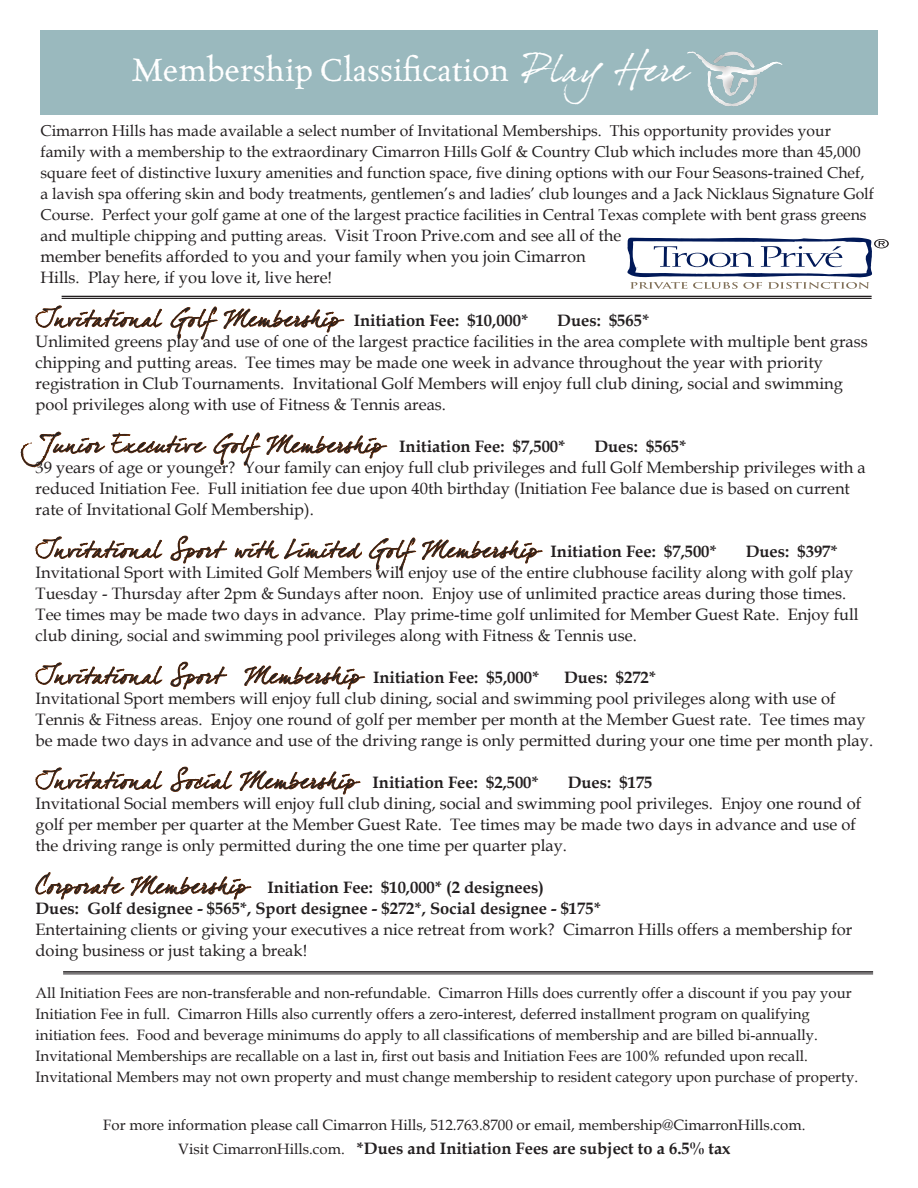
<style>
.page{position:relative;width:918px;height:1188px;background:#fff}
.page>*{position:absolute;margin:0;border:0;box-sizing:border-box;transform-origin:0 0}
.t1{font:36px "Celestia Antiqua";color:#fff}
.t2{font:22.5px "Dear Joefour";letter-spacing:.025em;color:#231f20}
.t3{font:16.5px/21px "Book Antiqua";color:#231f20}
.t4{font:700 16.5px "Book Antiqua";color:#231f20}
.t5{font:15.75px/21px "Book Antiqua";color:#231f20}
.t6{font:15px/21px "Book Antiqua";color:#231f20}
.s1{font-family:"Dear Joefour"}
.s2{font-size:16.5px}
.s3{font-family:"Book Antiqua";font-weight:700;font-size:16.5px}
.s4{font-family:"Dear Joefour";font-weight:400;font-size:22.5px}
.s5{font-weight:400;font-size:15px}
</style>
<div class="page">
<div style="left:40px;top:30px;width:838px;height:84px;background:#9ab9be"></div>
<svg style="left:35px;top:305px;width:128px;height:23px"></svg>
<svg style="left:170px;top:306px;width:175px;height:34px"></svg>
<svg style="left:20px;top:431px;width:187px;height:37px"></svg>
<svg style="left:213px;top:432px;width:175px;height:34px"></svg>
<svg style="left:35px;top:536px;width:128px;height:23px"></svg>
<svg style="left:170px;top:535px;width:57px;height:29px"></svg>
<svg style="left:234px;top:538px;width:128px;height:22px"></svg>
<svg style="left:369px;top:537px;width:174px;height:34px"></svg>
<svg style="left:35px;top:662px;width:128px;height:23px"></svg>
<svg style="left:170px;top:661px;width:57px;height:29px"></svg>
<svg style="left:244px;top:665px;width:122px;height:25px"></svg>
<svg style="left:35px;top:767px;width:128px;height:23px"></svg>
<svg style="left:170px;top:766px;width:63px;height:26px"></svg>
<svg style="left:240px;top:770px;width:121px;height:25px"></svg>
<svg style="left:35px;top:872px;width:217px;height:28px"></svg>
<hr style="left:62px;top:296px;width:810px;height:1px;background:#231f20">
<hr style="left:62px;top:298px;width:810px;height:1px;background:#231f20">
<hr style="left:63px;top:971px;width:810px;height:2px;background:#231f20">
<hr style="left:63px;top:974px;width:810px;height:1px;background:#231f20">
<svg style="left:687px;top:51px;width:96px;height:56px"></svg>
<svg style="left:627px;top:238px;width:262px;height:51px"></svg>
<p class="t1" style="left:132px;top:52px;width:557px">Membership Classification <span class="s1">Play Here</span></p>
<p class="t5" style="left:40px;top:120px;width:835px">Cimarron Hills has made available a select number of Invitational Memberships. This opportunity provides your family with a membership to the extraordinary Cimarron Hills Golf &amp; Country Club which includes more than 45,000 square feet of distinctive luxury amenities and function space, five dining options with our Four Seasons-trained Chef, a lavish spa offering skin and body treatments, gentlemen’s and ladies’ club lounges and a Jack Nicklaus Signature Golf Course. Perfect your golf game at one of the largest practice facilities in Central Texas complete with bent grass greens and multiple chipping and putting areas. <span class="s2">Visit Troon Prive.com and see all of the</span></p>
<p class="t3" style="left:40px;top:245px;width:547px">member benefits afforded to you and your family when you join Cimarron</p>
<p class="t3" style="left:40px;top:266px;width:293px">Hills. Play here, if you love it, live here!</p>
<p class="t2" style="left:36px;top:305px;width:494px">Invitational Golf Membership <span class="s3">Initiation Fee: $10,000*</span></p>
<p class="t4" style="left:557px;top:309px;width:94px">Dues: $565*</p>
<p class="t3" style="left:36px;top:331px;width:834px">Unlimited greens play and use of one of the largest practice facilities in the area complete with multiple bent grass chipping and putting areas. Tee times may be made one week in advance throughout the year with priority</p>
<p class="t3" style="left:36px;top:373px;width:809px">registration in Club Tournaments. Invitational Golf Members will enjoy full club dining, social and swimming pool privileges along with use of Fitness &amp; Tennis areas.</p>
<p class="t2" style="left:36px;top:431px;width:531px">Junior Executive Golf Membership <span class="s3">Initiation Fee: $7,500*</span></p>
<p class="t4" style="left:594px;top:435px;width:94px">Dues: $565*</p>
<p class="t3" style="left:36px;top:457px;width:832px">39 years of age or younger? Your family can enjoy full club privileges and full Golf Membership privileges with a</p>
<p class="t3" style="left:36px;top:478px;width:816px">reduced Initiation Fee. Full initiation fee due upon 40th birthday (Initiation Fee balance due is based on current rate of Invitational Golf Membership).</p>
<p class="t2" style="left:36px;top:536px;width:683px">Invitational Sport with Limited Golf Membership <span class="s3">Initiation Fee: $7,500*</span></p>
<p class="t4" style="left:746px;top:540px;width:94px">Dues: $397*</p>
<p class="t3" style="left:36px;top:562px;width:819px">Invitational Sport with Limited Golf Members will enjoy use of the entire clubhouse facility along with golf play</p>
<p class="t3" style="left:36px;top:583px;width:812px">Tuesday - Thursday after 2pm &amp; Sundays after noon. Enjoy use of unlimited practice areas during those times.</p>
<p class="t3" style="left:36px;top:604px;width:825px">Tee times may be made two days in advance. Play prime-time golf unlimited for Member Guest Rate. Enjoy full club dining, social and swimming pool privileges along with Fitness &amp; Tennis use.</p>
<p class="t2" style="left:36px;top:662px;width:505px">Invitational Sport Membership <span class="s3">Initiation Fee: $5,000*</span></p>
<p class="t4" style="left:564px;top:666px;width:94px">Dues: $272*</p>
<p class="t3" style="left:36px;top:688px;width:801px">Invitational Sport members will enjoy full club dining, social and swimming pool privileges along with use of</p>
<p class="t3" style="left:36px;top:709px;width:839px">Tennis &amp; Fitness areas. Enjoy one round of golf per member per month at the Member Guest rate. Tee times may be made two days in advance and use of the driving range is only permitted during your one time per month play.</p>
<p class="t2" style="left:36px;top:767px;width:505px">Invitational Social Membership <span class="s3">Initiation Fee: $2,500*</span></p>
<p class="t4" style="left:568px;top:771px;width:86px">Dues: $175</p>
<p class="t3" style="left:36px;top:793px;width:827px">Invitational Social members will enjoy full club dining, social and swimming pool privileges. Enjoy one round of golf per member per quarter at the Member Guest Rate. Tee times may be made two days in advance and use of the driving range is only permitted during the one time per quarter play.</p>
<p class="t4" style="left:36px;top:876px;width:510px"><span class="s4">Corporate Membership</span> Initiation Fee: $10,000* (2 designees)</p>
<p class="t4" style="left:36px;top:897px;width:567px">Dues: Golf designee - $565*, Sport designee - $272*, Social designee - $175*</p>
<p class="t3" style="left:36px;top:919px;width:818px">Entertaining clients or giving your executives a nice retreat from work? Cimarron Hills offers a membership for</p>
<p class="t3" style="left:36px;top:940px;width:273px">doing business or just taking a break!</p>
<p class="t6" style="left:36px;top:982px;width:818px">All Initiation Fees are non-transferable and non-refundable. Cimarron Hills does currently offer a discount if you pay your<br>Initiation Fee in full. Cimarron Hills also currently offers a zero-interest, deferred installment program on qualifying</p>
<p class="t6" style="left:36px;top:1024px;width:784px">initiation fees. Food and beverage minimums do apply to all classifications of membership and are billed bi-annually.</p>
<p class="t6" style="left:36px;top:1045px;width:774px">Invitational Memberships are recallable on a last in, first out basis and Initiation Fees are 100% refunded upon recall.</p>
<p class="t6" style="left:36px;top:1066px;width:824px">Invitational Members may not own property and must change membership to resident category upon purchase of property.</p>
<p class="t6" style="left:103px;top:1114px;width:704px">For more information please call Cimarron Hills, 512.763.8700 or email, membership@CimarronHills.com.</p>
<p class="t4" style="left:178px;top:1137px;width:554px"><span class="s5">Visit CimarronHills.com.</span> *Dues and Initiation Fees are subject to a 6.5% tax</p>
</div>
